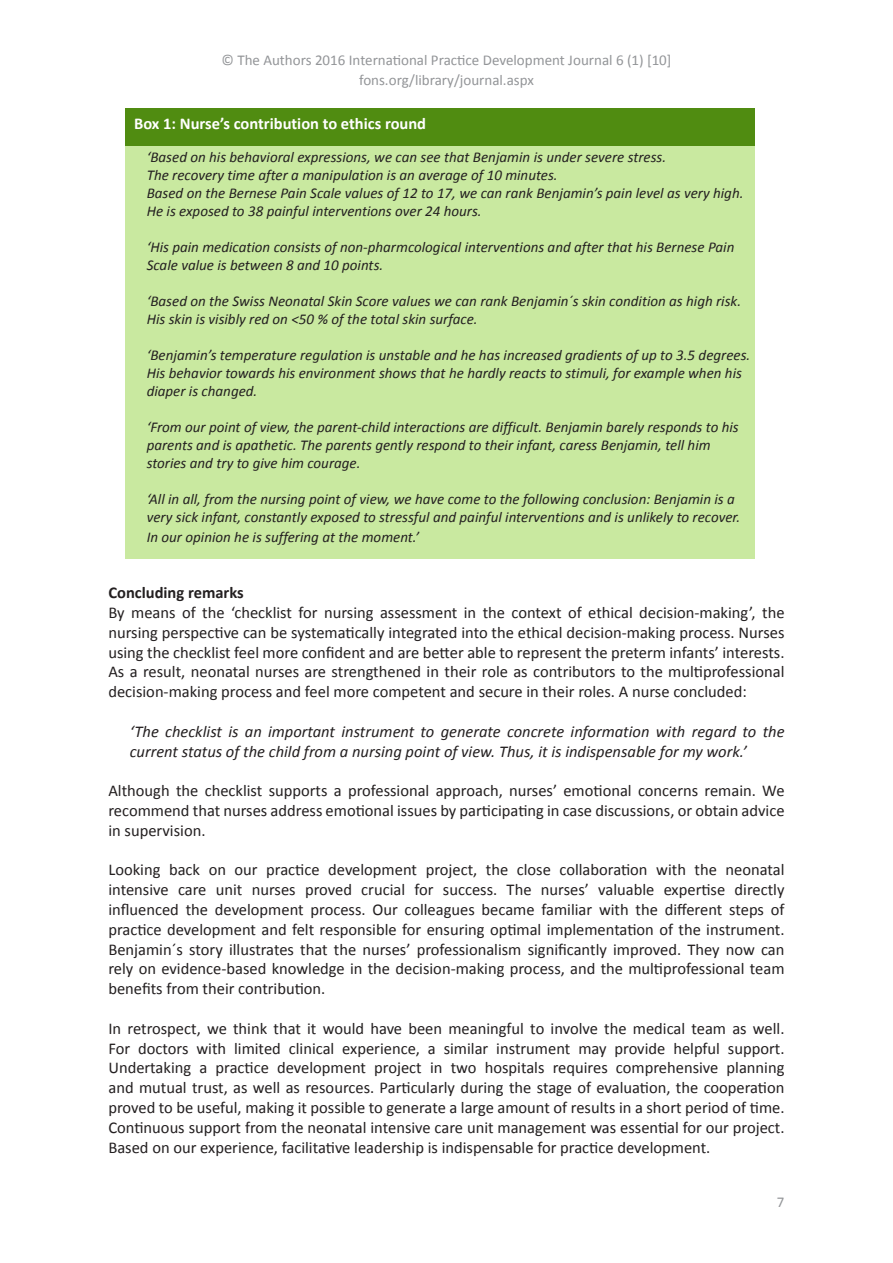
<style>
.page{position:relative;width:893px;height:1263px;background:#fff}
.page>*{position:absolute;margin:0;border:0;box-sizing:border-box;transform-origin:0 0}
.Body{font:16.5px/19.8px "Calibri";color:#231f20;text-align:justify}
.Italic_quote{font:italic 16.5px/19.8px "Calibri";color:#231f20}
.t1{font:700 16.5px "Calibri";color:#fff}
.Xhead_1{font:700 16.5px "Calibri";color:#231f20}
.t2{font:italic 15px/18px "Calibri";color:#231f20}
.t3{font:15px/19.8px "Calibri";color:#939598;text-align:center}
</style>
<div class="page">
<div style="left:126px;top:108px;width:629px;height:37px;background:#508c11"></div>
<div style="left:125px;top:146px;width:630px;height:413px;background:#c9e9a0"></div>
<p class="t3" style="left:221px;top:50px;width:452px">© The Authors 2016 International Practice Development Journal 6 (1) [10] fons.org/library/journal.aspx</p>
<p class="t1" style="left:134px;top:113px;width:293px">Box 1: Nurse’s contribution to ethics round</p>
<p class="t2" style="left:147px;top:147px;width:598px">‘Based on his behavioral expressions, we can see that Benjamin is under severe stress.<br>The recovery time after a manipulation is an average of 10 minutes.<br>Based on the Bernese Pain Scale values of 12 to 17, we can rank Benjamin’s pain level as very high.<br>He is exposed to 38 painful interventions over 24 hours.</p>
<p class="t2" style="left:147px;top:237px;width:589px">‘His pain medication consists of non-pharmcological interventions and after that his Bernese Pain<br>Scale value is between 8 and 10 points.</p>
<p class="t2" style="left:147px;top:291px;width:596px">‘Based on the Swiss Neonatal Skin Score values we can rank Benjamin´s skin condition as high risk.<br>His skin is visibly red on &lt;50 % of the total skin surface.</p>
<p class="t2" style="left:147px;top:345px;width:605px">‘Benjamin’s temperature regulation is unstable and he has increased gradients of up to 3.5 degrees.<br>His behavior towards his environment shows that he hardly reacts to stimuli, for example when his diaper is changed.</p>
<p class="t2" style="left:147px;top:417px;width:594px">‘From our point of view, the parent-child interactions are difficult. Benjamin barely responds to his parents and is apathetic. The parents gently respond to their infant, caress Benjamin, tell him stories and try to give him courage.</p>
<p class="t2" style="left:147px;top:489px;width:595px">‘All in all, from the nursing point of view, we have come to the following conclusion: Benjamin is a very sick infant, constantly exposed to stressful and painful interventions and is unlikely to recover.</p>
<p class="t2" style="left:147px;top:527px;width:274px">In our opinion he is suffering at the moment.’</p>
<p class="Xhead_1" style="left:108px;top:582px;width:137px">Concluding remarks</p>
<p class="Body" style="left:108px;top:603px;width:678px">By means of the ‘checklist for nursing assessment in the context of ethical decision-making’, the nursing perspective can be systematically integrated into the ethical decision-making process. Nurses using the checklist feel more confident and are better able to represent the preterm infants’ interests.<br>As a result, neonatal nurses are strengthened in their role as contributors to the multiprofessional decision-making process and feel more competent and secure in their roles. A nurse concluded:</p>
<p class="Italic_quote" style="left:130px;top:721px;width:656px">‘The checklist is an important instrument to generate concrete information with regard to the current status of the child from a nursing point of view. Thus, it is indispensable for my work.’</p>
<p class="Body" style="left:108px;top:781px;width:678px">Although the checklist supports a professional approach, nurses’ emotional concerns remain. We recommend that nurses address emotional issues by participating in case discussions, or obtain advice in supervision.</p>
<p class="Body" style="left:108px;top:860px;width:678px">Looking back on our practice development project, the close collaboration with the neonatal intensive care unit nurses proved crucial for success. The nurses’ valuable expertise directly influenced the development process. Our colleagues became familiar with the different steps of practice development and felt responsible for ensuring optimal implementation of the instrument.<br>Benjamin´s story illustrates that the nurses’ professionalism significantly improved. They now can rely on evidence-based knowledge in the decision-making process, and the multiprofessional team benefits from their contribution.</p>
<p class="Body" style="left:108px;top:1018px;width:678px">In retrospect, we think that it would have been meaningful to involve the medical team as well.<br>For doctors with limited clinical experience, a similar instrument may provide helpful support.<br>Undertaking a practice development project in two hospitals requires comprehensive planning and mutual trust, as well as resources. Particularly during the stage of evaluation, the cooperation proved to be useful, making it possible to generate a large amount of results in a short period of time.<br>Continuous support from the neonatal intensive care unit management was essential for our project.<br>Based on our experience, facilitative leadership is indispensable for practice development.</p>
<p class="t3" style="left:777px;top:1192px;width:9px">7</p>
</div>
